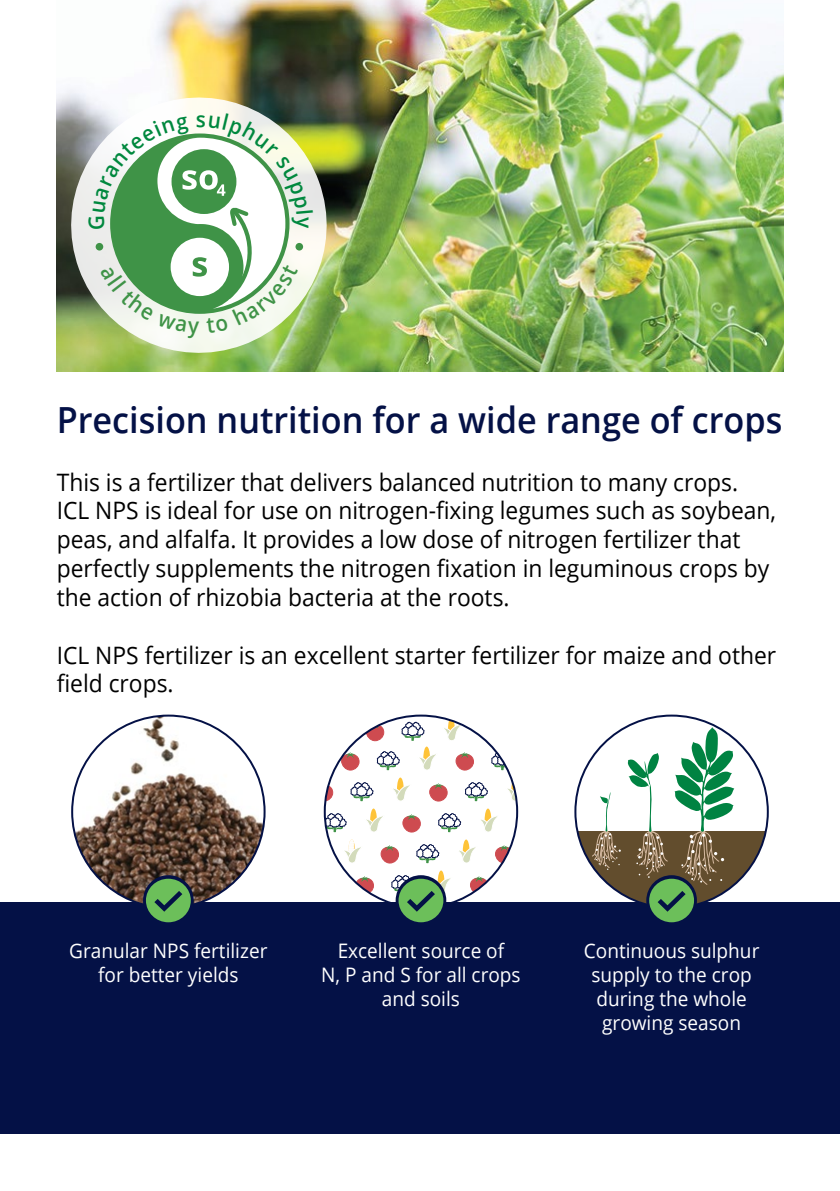
<style>
.page{position:relative;width:840px;height:1191px;background:#fff}
.page>*{position:absolute;margin:0;border:0;box-sizing:border-box;transform-origin:0 0}
.t1{font:600 36px "Open Sans";color:#041146;scale:.95 1}
.t2{font:24px/28.8px "Open Sans";color:#000;scale:.95 1}
.t3{font:20px/24px "Open Sans";color:#fff;text-align:center;scale:.95 1}
</style>
<div class="page">
<svg style="left:401px;top:722px;width:23px;height:19px"></svg>
<svg style="left:448px;top:717px;width:6px;height:23px"></svg>
<svg style="left:444px;top:724px;width:18px;height:17px"></svg>
<svg style="left:366px;top:722px;width:18px;height:19px"></svg>
<svg style="left:480px;top:734px;width:8px;height:7px"></svg>
<svg style="left:491px;top:751px;width:18px;height:19px"></svg>
<svg style="left:376px;top:751px;width:23px;height:19px"></svg>
<svg style="left:423px;top:746px;width:7px;height:23px"></svg>
<svg style="left:419px;top:753px;width:17px;height:17px"></svg>
<svg style="left:341px;top:752px;width:18px;height:18px"></svg>
<svg style="left:455px;top:752px;width:18px;height:18px"></svg>
<svg style="left:465px;top:782px;width:22px;height:19px"></svg>
<svg style="left:350px;top:782px;width:23px;height:19px"></svg>
<svg style="left:507px;top:784px;width:10px;height:17px"></svg>
<div style="left:397px;top:777px;width:6px;height:23px;background:#fec338;border-radius:50%"></div>
<svg style="left:393px;top:784px;width:17px;height:17px"></svg>
<svg style="left:326px;top:783px;width:7px;height:18px"></svg>
<svg style="left:429px;top:783px;width:18px;height:18px"></svg>
<svg style="left:438px;top:813px;width:23px;height:19px"></svg>
<svg style="left:326px;top:813px;width:20px;height:19px"></svg>
<svg style="left:484px;top:808px;width:7px;height:23px"></svg>
<svg style="left:481px;top:815px;width:16px;height:17px"></svg>
<svg style="left:370px;top:808px;width:6px;height:23px"></svg>
<svg style="left:366px;top:815px;width:17px;height:17px"></svg>
<svg style="left:402px;top:814px;width:18px;height:18px"></svg>
<svg style="left:416px;top:844px;width:23px;height:19px"></svg>
<svg style="left:462px;top:839px;width:7px;height:23px"></svg>
<svg style="left:459px;top:846px;width:17px;height:17px"></svg>
<svg style="left:344px;top:839px;width:17px;height:24px"></svg>
<svg style="left:495px;top:845px;width:18px;height:18px"></svg>
<svg style="left:380px;top:845px;width:18px;height:18px"></svg>
<svg style="left:437px;top:870px;width:7px;height:23px"></svg>
<svg style="left:470px;top:876px;width:18px;height:18px"></svg>
<svg style="left:355px;top:876px;width:18px;height:18px"></svg>
<div style="left:0;top:902px;width:839px;height:232px;background:#041146"></div>
<div style="left:395px;top:875px;width:51px;height:50px;border:2px solid #041146;border-radius:50%"></div>
<svg style="left:391px;top:875px;width:61px;height:47px"></svg>
<svg style="left:576px;top:831px;width:191px;height:67px"></svg>
<svg style="left:591px;top:792px;width:29px;height:78px"></svg>
<div style="left:646px;top:875px;width:50px;height:50px;border:2px solid #041146;border-radius:50%"></div>
<svg style="left:627px;top:727px;width:106px;height:195px"></svg>
<img style="left:57px;top:0;width:725px;height:371px">
<img style="left:56px;top:81px;width:287px;height:288px">
<img style="left:72px;top:715px;width:192px;height:193px;border-radius:96px">
<div style="left:143px;top:875px;width:50px;height:50px;border:2px solid #041146;border-radius:50%"></div>
<svg style="left:146px;top:878px;width:45px;height:44px"></svg>
<svg style="left:88px;top:114px;width:224px;height:224px"></svg>
<h1 class="t1" style="left:57px;top:395px;width:765px">Precision nutrition for a wide range of crops</h1>
<p class="t2" style="left:57px;top:467px;width:758px">This is a fertilizer that delivers balanced nutrition to many crops.<br>ICL NPS is ideal for use on nitrogen-fixing legumes such as soybean, peas, and alfalfa. It provides a low dose of nitrogen fertilizer that perfectly supplements the nitrogen fixation in leguminous crops by the action of rhizobia bacteria at the roots.</p>
<p class="t2" style="left:57px;top:640px;width:758px">ICL NPS fertilizer is an excellent starter fertilizer for maize and other field crops.</p>
<p class="t3" style="left:69px;top:938px;width:210px">Granular NPS fertilizer for better yields</p>
<p class="t3" style="left:321px;top:938px;width:211px">Excellent source of<br>N, P and S for all crops and soils</p>
<p class="t3" style="left:583px;top:938px;width:186px">Continuous sulphur supply to the crop during the whole growing season</p>
</div>
